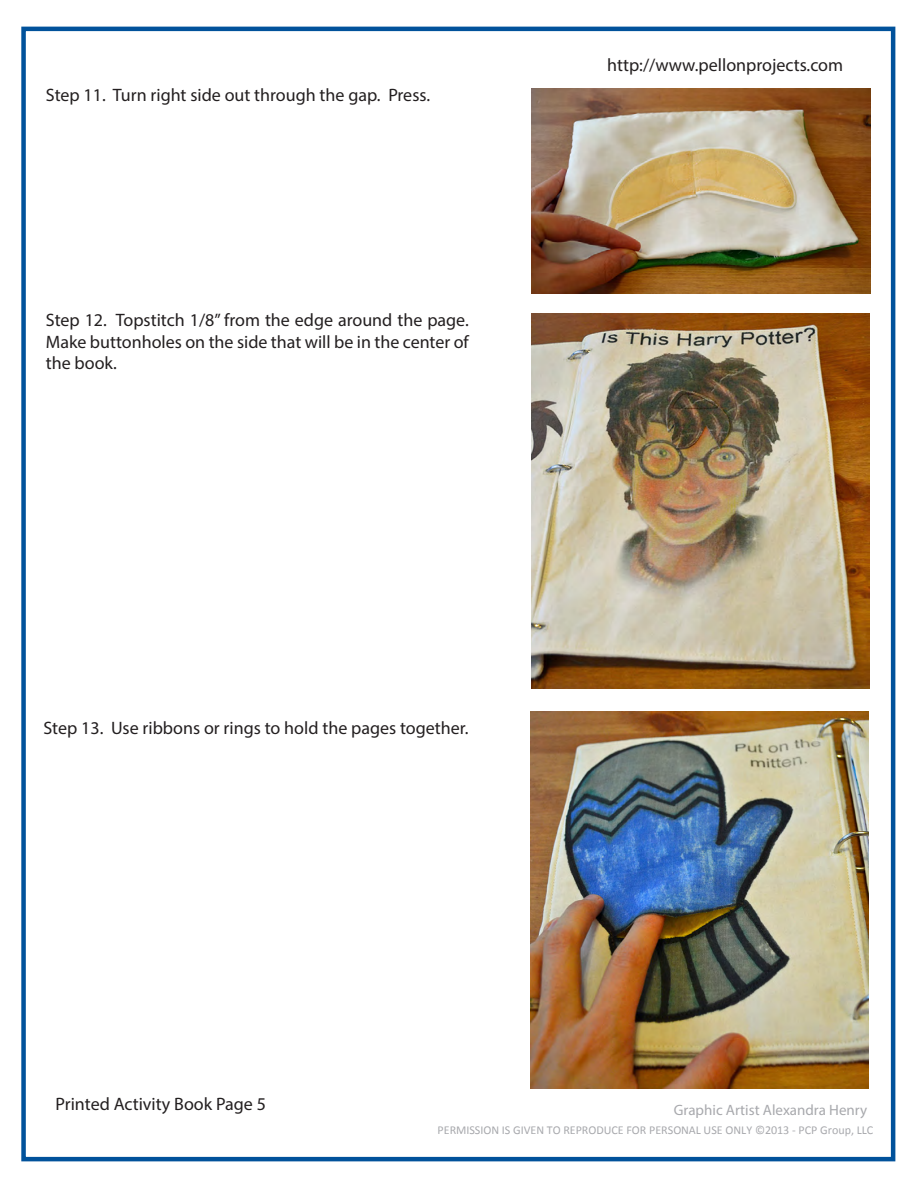
<style>
.page{position:relative;width:918px;height:1188px;background:#fff}
.page>*{position:absolute;margin:0;border:0;box-sizing:border-box;transform-origin:0 0}
.t1{font:18px/21.6px "Myriad Pro";color:#231f20;text-align:justify}
.t2{font:15px "Myriad Pro";color:#a8a9ad}
.t3{font:12px "Calibri";color:#a8a9ad}
</style>
<div class="page">
<div style="left:21px;top:27px;width:874px;height:1134px;border:4px solid #01529b"></div>
<img style="left:532px;top:88px;width:339px;height:205px">
<img style="left:532px;top:314px;width:338px;height:375px">
<img style="left:530px;top:712px;width:339px;height:377px">
<p class="t1" style="left:46px;top:84px;width:386px">Step 11. Turn right side out through the gap. Press.</p>
<p class="t1" style="left:46px;top:309px;width:425px">Step 12. Topstitch 1/8” from the edge around the page.<br>Make buttonholes on the side that will be in the center of the book.</p>
<p class="t1" style="left:607px;top:54px;width:237px">http://www.pellonprojects.com</p>
<p class="t1" style="left:43px;top:716px;width:427px">Step 13. Use ribbons or rings to hold the pages together.</p>
<p class="t1" style="left:55px;top:1093px;width:212px">Printed Activity Book Page 5</p>
<p class="t2" style="left:674px;top:1100px;width:195px">Graphic Artist Alexandra Henry</p>
<p class="t3" style="left:437px;top:1123px;width:437px">PERMISSION IS GIVEN TO REPRODUCE FOR PERSONAL USE ONLY ©2013 - PCP Group, LLC</p>
</div>
